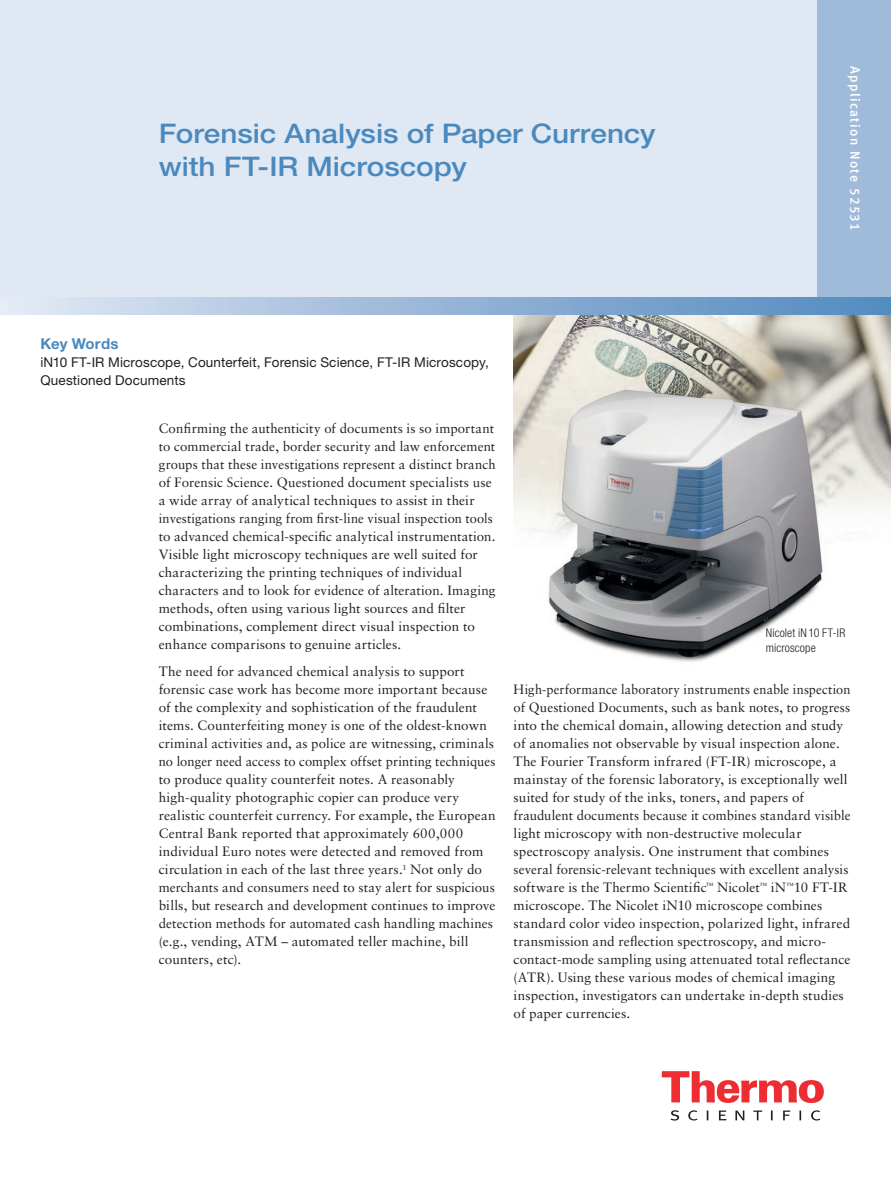
<style>
.page{position:relative;width:891px;height:1188px;background:#fff}
.page>*{position:absolute;margin:0;border:0;box-sizing:border-box;transform-origin:0 0}
.t1{font:500 27px/33px "Helvetica Neue";letter-spacing:-.005em;color:#4a89be;scale:1.1 1}
.t2{font:700 15px "Helvetica Neue";letter-spacing:.005em;color:#4a89be}
.t3{font:13.5px/18px "Sabon";letter-spacing:.01em;color:#231f20}
.t4{font:13.5px/18px "Sabon";letter-spacing:.01em;color:#231f20;scale:.95 1}
.t5{font:13.5px/18px "Helvetica Neue";letter-spacing:.01em;color:#231f20}
.t6{font:13.5px "Meta Medium LF";letter-spacing:.1em;color:#fff}
.t7{font:300 condensed 12px/15px "Helvetica Neue";letter-spacing:.01em;color:#231f20}
</style>
<div class="page">
<img style="left:514px;top:315px;width:377px;height:214px">
<img style="left:526px;top:366px;width:318px;height:296px">
<div style="left:0;top:0;width:891px;height:297px;background:#dfe8f3"></div>
<div style="left:817px;top:0;width:74px;height:297px;background:#a0bada"></div>
<div style="left:0;top:297px;width:891px;height:18px;background:linear-gradient(to right,#e2e7f3,#5087be)"></div>
<svg style="left:662px;top:1071px;width:162px;height:32px"></svg>
<svg style="left:671px;top:1110px;width:149px;height:11px"></svg>
<img style="left:550px;top:390px;width:272px;height:266px">
<h1 class="t1" style="left:159px;top:117px;width:453px">Forensic Analysis of Paper Currency with FT-IR Microscopy</h1>
<p class="t2" style="left:40px;top:335px;width:80px">Key Words</p>
<p class="t5" style="left:40px;top:353px;width:450px">iN10 FT-IR Microscope, Counterfeit, Forensic Science, FT-IR Microscopy,<br>Questioned Documents</p>
<p class="t6" style="left:863px;top:66px;width:166px;rotate:90deg">Application Note 52531</p>
<p class="t3" style="left:159px;top:420px;width:338px">Confirming the authenticity of documents is so important to commercial trade, border security and law enforcement groups that these investigations represent a distinct branch of Forensic Science. Questioned document specialists use a wide array of analytical techniques to assist in their investigations ranging from first-line visual inspection tools to advanced chemical-specific analytical instrumentation.<br>Visible light microscopy techniques are well suited for characterizing the printing techniques of individual characters and to look for evidence of alteration. Imaging methods, often using various light sources and filter combinations, complement direct visual inspection to enhance comparisons to genuine articles.</p>
<p class="t3" style="left:159px;top:663px;width:338px">The need for advanced chemical analysis to support forensic case work has become more important because of the complexity and sophistication of the fraudulent items. Counterfeiting money is one of the oldest-known criminal activities and, as police are witnessing, criminals no longer need access to complex offset printing techniques to produce quality counterfeit notes. A reasonably high-quality photographic copier can produce very realistic counterfeit currency. For example, the European Central Bank reported that approximately 600,000 individual Euro notes were detected and removed from circulation in each of the last three years.<sup>1</sup> Not only do merchants and consumers need to stay alert for suspicious bills, but research and development continues to improve detection methods for automated cash handling machines (e.g., vending, ATM – automated teller machine, bill counters, etc).</p>
<p class="t7" style="left:766px;top:625px;width:81px">Nicolet iN10 FT-IR microscope</p>
<p class="t4" style="left:514px;top:680px;width:356px">High-performance laboratory instruments enable inspection of Questioned Documents, such as bank notes, to progress into the chemical domain, allowing detection and study of anomalies not observable by visual inspection alone.<br>The Fourier Transform infrared (FT-IR) microscope, a mainstay of the forensic laboratory, is exceptionally well suited for study of the inks, toners, and papers of fraudulent documents because it combines standard visible light microscopy with non-destructive molecular spectroscopy analysis. One instrument that combines several forensic-relevant techniques with excellent analysis software is the Thermo Scientific<sup>™</sup> Nicolet<sup>™</sup> iN<sup>™</sup>10 FT-IR microscope. The Nicolet iN10 microscope combines standard color video inspection, polarized light, infrared transmission and reflection spectroscopy, and micro&shy;contact-mode sampling using attenuated total reflectance (ATR). Using these various modes of chemical imaging inspection, investigators can undertake in-depth studies of paper currencies.</p>
</div>
